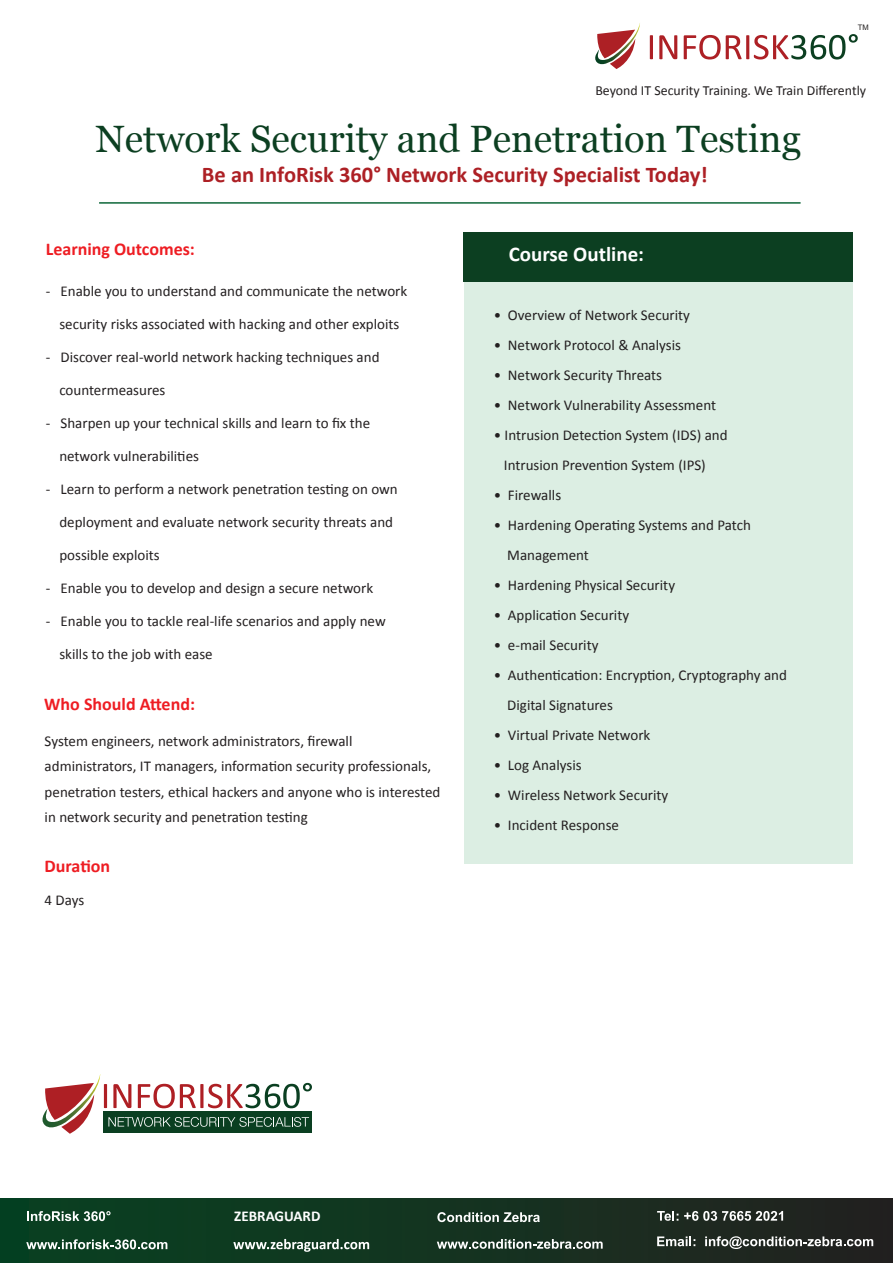
<style>
.page{position:relative;width:893px;height:1263px;background:#fff}
.page>*{position:absolute;margin:0;border:0;box-sizing:border-box;transform-origin:0 0}
.t1{font:38.1px "Georgia";color:#0c3f21}
.t2{font:700 22.5px "Calibri";color:#ad2025}
.t3{font:700 21px "Calibri";color:#fff}
.t4{font:700 18px "Calibri";color:#ee1d23}
.t5{font:15px/25.5px "Calibri";color:#231f20}
.t6{font:700 15px "Calibri";color:#fff}
.t7{font:13.95px "Calibri";color:#231f20}
.t8{font:7.5px "Arial";color:#211e1e}
</style>
<div class="page">
<div style="left:464px;top:282px;width:389px;height:582px;background:#dceee3"></div>
<div style="left:464px;top:232px;width:389px;height:50px;background:#0c3f21"></div>
<div style="left:0;top:1198px;width:893px;height:65px;background:linear-gradient(to right,#064321,#232220)"></div>
<svg style="left:27px;top:1211px;width:84px;height:10px"></svg>
<svg style="left:26px;top:1239px;width:141px;height:10px"></svg>
<svg style="left:657px;top:1236px;width:38px;height:10px"></svg>
<svg style="left:705px;top:1236px;width:168px;height:13px"></svg>
<svg style="left:437px;top:1212px;width:103px;height:10px"></svg>
<svg style="left:437px;top:1239px;width:166px;height:10px"></svg>
<svg style="left:657px;top:1211px;width:21px;height:10px"></svg>
<svg style="left:684px;top:1211px;width:99px;height:10px"></svg>
<svg style="left:233px;top:1239px;width:136px;height:13px"></svg>
<svg style="left:595px;top:23px;width:45px;height:46px"></svg>
<svg style="left:650px;top:35px;width:3px;height:24px"></svg>
<svg style="left:659px;top:35px;width:18px;height:24px"></svg>
<svg style="left:684px;top:34px;width:174px;height:26px"></svg>
<hr style="left:99px;top:202px;width:702px;height:2px;background:#0c6638">
<svg style="left:42px;top:1074px;width:270px;height:60px"></svg>
<p class="t8" style="left:858px;top:23px;width:12px">TM</p>
<p class="t7" style="left:595px;top:82px;width:272px">Beyond IT Security Training. We Train Differently</p>
<h1 class="t1" style="left:96px;top:116px;width:707px">Network Security and Penetration Testing</h1>
<h2 class="t2" style="left:202px;top:160px;width:507px">Be an InfoRisk 360° Network Security Specialist Today!</h2>
<p class="t4" style="left:46px;top:237px;width:151px">Learning Outcomes:</p>
<h3 class="t3" style="left:509px;top:241px;width:137px">Course Outline:</h3>
<p class="t5" style="left:46px;top:278px;width:363px">- Enable you to understand and communicate the network</p>
<p class="t5" style="left:59px;top:311px;width:342px">security risks associated with hacking and other exploits</p>
<p class="t5" style="left:46px;top:344px;width:335px">- Discover real-world network hacking techniques and</p>
<p class="t5" style="left:59px;top:377px;width:108px">countermeasures</p>
<p class="t5" style="left:46px;top:410px;width:326px">- Sharpen up your technical skills and learn to fix the</p>
<p class="t5" style="left:59px;top:443px;width:141px">network vulnerabilities</p>
<p class="t5" style="left:46px;top:476px;width:354px">- Learn to perform a network penetration testing on own</p>
<p class="t5" style="left:59px;top:509px;width:335px">deployment and evaluate network security threats and</p>
<p class="t5" style="left:59px;top:542px;width:102px">possible exploits</p>
<p class="t5" style="left:46px;top:575px;width:329px">- Enable you to develop and design a secure network</p>
<p class="t5" style="left:46px;top:608px;width:341px">- Enable you to tackle real-life scenarios and apply new</p>
<p class="t5" style="left:59px;top:641px;width:155px">skills to the job with ease</p>
<p class="t4" style="left:44px;top:692px;width:152px">Who Should Attend:</p>
<p class="t5" style="left:45px;top:728px;width:397px">System engineers, network administrators, firewall administrators, IT managers, information security professionals, penetration testers, ethical hackers and anyone who is interested in network security and penetration testing</p>
<p class="t4" style="left:45px;top:855px;width:67px">Duration</p>
<p class="t5" style="left:45px;top:888px;width:41px">4 Days</p>
<p class="t5" style="left:494px;top:302px;width:198px">• Overview of Network Security</p>
<p class="t5" style="left:494px;top:332px;width:189px">• Network Protocol &amp; Analysis</p>
<p class="t5" style="left:494px;top:362px;width:170px">• Network Security Threats</p>
<p class="t5" style="left:494px;top:392px;width:224px">• Network Vulnerability Assessment</p>
<p class="t5" style="left:504px;top:420px;width:225px;line-height:30px;text-indent:-10px">• Intrusion Detection System (IDS) and<br>Intrusion Prevention System (IPS)</p>
<p class="t5" style="left:494px;top:482px;width:69px">• Firewalls</p>
<p class="t5" style="left:507px;top:510px;width:245px;line-height:30px;text-indent:-14px">• Hardening Operating Systems and Patch<br>Management</p>
<p class="t5" style="left:494px;top:572px;width:183px">• Hardening Physical Security</p>
<p class="t5" style="left:494px;top:602px;width:137px">• Application Security</p>
<p class="t5" style="left:494px;top:632px;width:106px">• e-mail Security</p>
<p class="t5" style="left:507px;top:660px;width:281px;line-height:30px;text-indent:-14px">• Authentication: Encryption, Cryptography and<br>Digital Signatures</p>
<p class="t5" style="left:494px;top:722px;width:158px">• Virtual Private Network</p>
<p class="t5" style="left:494px;top:752px;width:89px">• Log Analysis</p>
<p class="t5" style="left:494px;top:782px;width:176px">• Wireless Network Security</p>
<p class="t5" style="left:494px;top:812px;width:127px">• Incident Response</p>
<p class="t6" style="left:234px;top:1206px;width:88px">ZEBRAGUARD</p>
</div>
